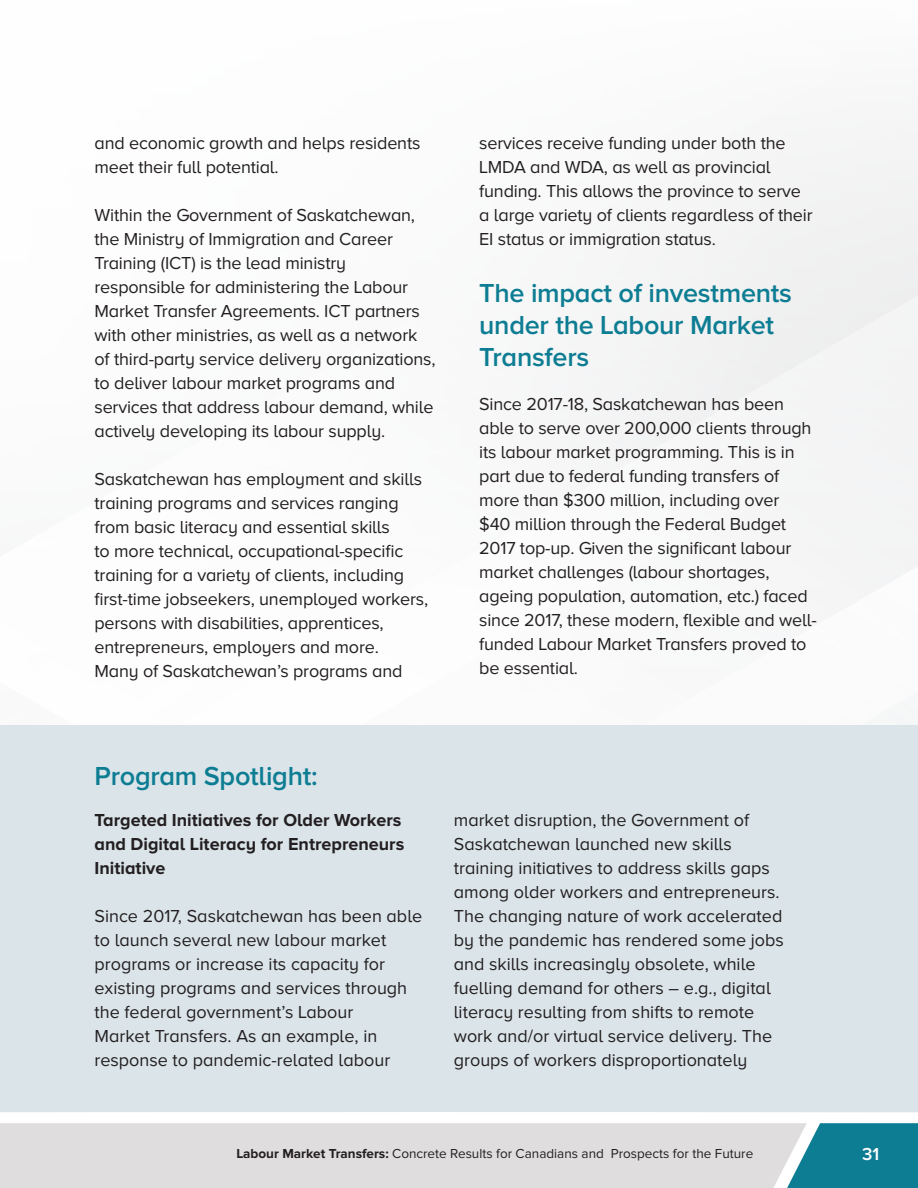
<style>
.page{position:relative;width:918px;height:1188px;background:#fff}
.page>*{position:absolute;margin:0;border:0;box-sizing:border-box;transform-origin:0 0}
.t1{font:600 27px/32.4px "Proxima Nova A";letter-spacing:-.01em;color:#0d7d93}
.t2{font:18px/24px "Proxima Nova A";letter-spacing:-.01em;color:#231f20}
.t3{font:700 18px/24px "Proxima Nova A";color:#231f20}
.t4{font:600 18px "Proxima Nova A";color:#fff}
.t5{font:13.5px "Proxima Nova";color:#231f20}
.s1{font-weight:700}
</style>
<div class="page">
<div style="left:807px;top:1123px;width:111px;height:65px;background:#0d7d93"></div>
<div style="left:0;top:1123px;width:807px;height:65px;background:#dfddde"></div>
<div style="left:709px;top:133px;width:209px;height:203px;background:#f1f2f2"></div>
<div style="left:708px;top:335px;width:143px;height:71px;background:#f1f1f2"></div>
<img style="left:708px;top:405px;width:22px;height:12px">
<img style="left:562px;top:133px;width:215px;height:65px">
<img style="left:562px;top:197px;width:60px;height:34px">
<div style="left:716px;top:439px;width:202px;height:157px;background:#f4f5f5"></div>
<img style="left:711px;top:519px;width:7px;height:77px">
<div style="left:0;top:725px;width:918px;height:387px;background:#dae4e9"></div>
<p class="t2" style="left:94px;top:131px;width:328px">and economic growth and helps residents meet their full potential.</p>
<p class="t2" style="left:94px;top:203px;width:343px">Within the Government of Saskatchewan, the Ministry of Immigration and Career Training (ICT) is the lead ministry responsible for administering the Labour Market Transfer Agreements. ICT partners with other ministries, as well as a network of third-party service delivery organizations, to deliver labour market programs and services that address labour demand, while actively developing its labour supply.</p>
<p class="t2" style="left:94px;top:467px;width:335px">Saskatchewan has employment and skills training programs and services ranging from basic literacy and essential skills<br>to more technical, occupational-specific training for a variety of clients, including first-time jobseekers, unemployed workers, persons with disabilities, apprentices, entrepreneurs, employers and more.<br>Many of Saskatchewan’s programs and</p>
<p class="t2" style="left:479px;top:131px;width:335px">services receive funding under both the LMDA and WDA, as well as provincial funding. This allows the province to serve a large variety of clients regardless of their EI status or immigration status.</p>
<h1 class="t1" style="left:479px;top:276px;width:314px">The impact of investments under the Labour Market<br>Transfers</h1>
<p class="t2" style="left:479px;top:392px;width:339px">Since 2017-18, Saskatchewan has been able to serve over 200,000 clients through its labour market programming. This is in part due to federal funding transfers of more than $300 million, including over<br>$40 million through the Federal Budget 2017 top-up. Given the significant labour market challenges (labour shortages, ageing population, automation, etc.) faced since 2017, these modern, flexible and well&shy;funded Labour Market Transfers proved to be essential.</p>
<h1 class="t1" style="left:94px;top:759px;width:224px">Program Spotlight:</h1>
<p class="t3" style="left:94px;top:808px;width:311px">Targeted Initiatives for Older Workers and Digital Literacy for Entrepreneurs<br>Initiative</p>
<p class="t2" style="left:94px;top:904px;width:329px">Since 2017, Saskatchewan has been able to launch several new labour market programs or increase its capacity for existing programs and services through the federal government’s Labour<br>Market Transfers. As an example, in response to pandemic-related labour</p>
<p class="t2" style="left:454px;top:808px;width:332px">market disruption, the Government of Saskatchewan launched new skills training initiatives to address skills gaps among older workers and entrepreneurs.<br>The changing nature of work accelerated by the pandemic has rendered some jobs and skills increasingly obsolete, while fuelling demand for others – e.g., digital literacy resulting from shifts to remote work and/or virtual service delivery. The groups of workers disproportionately</p>
<p class="t5" style="left:236px;top:1146px;width:518px"><span class="s1">Labour Market Transfers:</span> Concrete Results for Canadians and Prospects for the Future</p>
<p class="t4" style="left:862px;top:1144px;width:19px">31</p>
</div>
